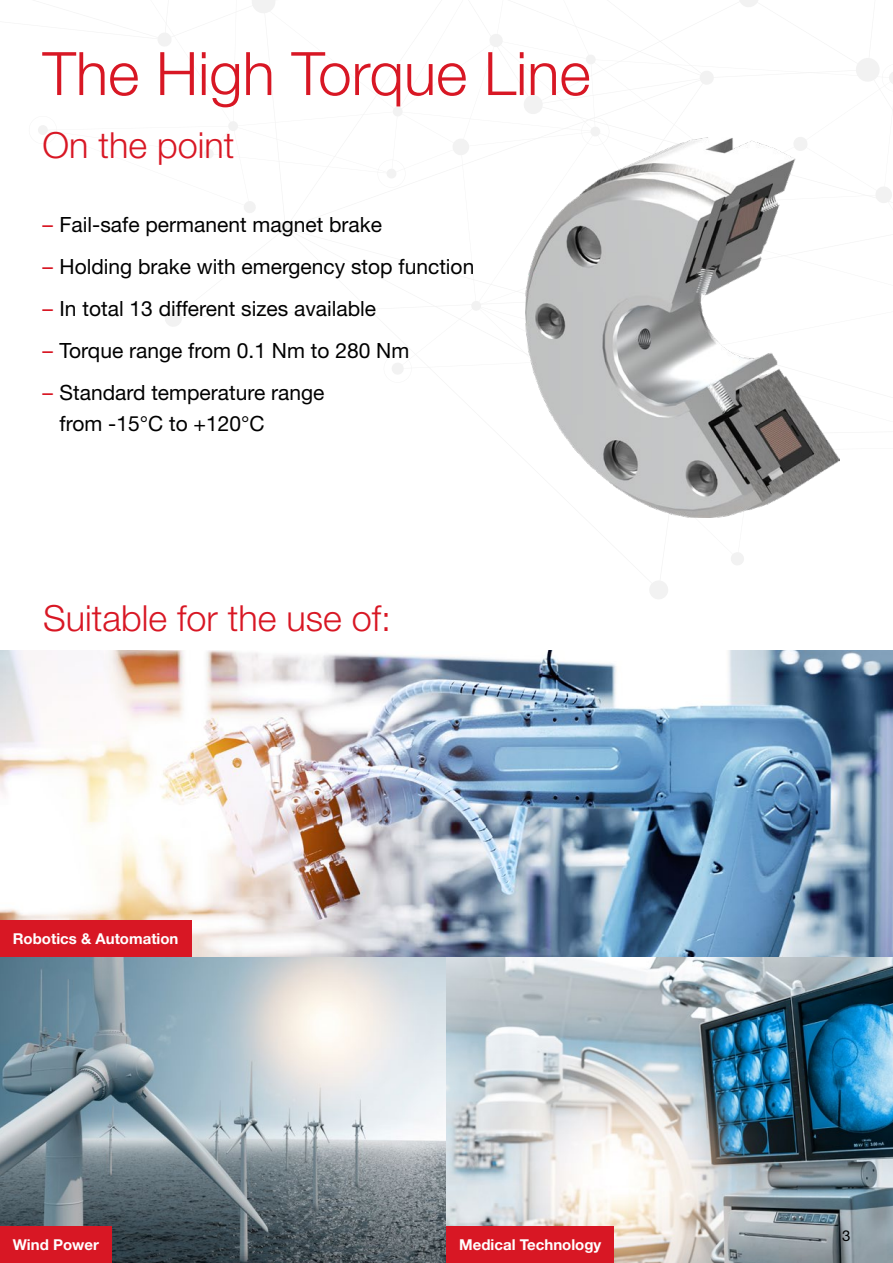
<style>
.page{position:relative;width:893px;height:1263px;background:#fff}
.page>*{position:absolute;margin:0;border:0;box-sizing:border-box;transform-origin:0 0}
.t1{font:300 60px "Helvetica Neue LT Pro";color:#d81724}
.t2{font:300 36px "Helvetica Neue LT Pro";color:#d81724}
.t3{font:21px/31.5px "Helvetica Neue LT Pro";color:#000}
.t4{font:700 15px "Helvetica Neue LT Pro";color:#fff}
.t5{font:15px "Helvetica Neue LT Pro";color:#000}
.s1{color:#d81724}
</style>
<div class="page">
<svg style="left:158px;top:0;width:735px;height:599px"></svg>
<svg style="left:581px;top:116px;width:30px;height:22px"></svg>
<svg style="left:377px;top:158px;width:30px;height:31px"></svg>
<svg style="left:38px;top:125px;width:10px;height:10px"></svg>
<svg style="left:383px;top:353px;width:31px;height:31px"></svg>
<svg style="left:881px;top:62px;width:12px;height:31px"></svg>
<img style="left:0;top:651px;width:893px;height:612px">
<div style="left:0;top:1227px;width:112px;height:36px;background:#d81724"></div>
<div style="left:0;top:921px;width:191px;height:36px;background:#d81724"></div>
<div style="left:446px;top:1227px;width:168px;height:36px;background:#d81724"></div>
<img style="left:525px;top:138px;width:315px;height:380px">
<h1 class="t1" style="left:43px;top:37px;width:550px">The High Torque Line</h1>
<h2 class="t2" style="left:43px;top:123px;width:194px">On the point</h2>
<p class="t3" style="left:43px;top:208px;width:341px"><span class="s1">–</span> Fail-safe permanent magnet brake</p>
<p class="t3" style="left:43px;top:250px;width:433px"><span class="s1">–</span> Holding brake with emergency stop function</p>
<p class="t3" style="left:43px;top:292px;width:335px"><span class="s1">–</span> In total 13 different sizes available</p>
<p class="t3" style="left:43px;top:334px;width:368px"><span class="s1">–</span> Torque range from 0.1 Nm to 280 Nm</p>
<p class="t3" style="left:60px;top:376px;width:266px;text-indent:-17px"><span class="s1">–</span> Standard temperature range from -15°C to +120°C</p>
<h2 class="t2" style="left:43px;top:596px;width:350px">Suitable for the use of:</h2>
<p class="t4" style="left:13px;top:929px;width:167px">Robotics &amp; Automation</p>
<p class="t4" style="left:13px;top:1235px;width:88px">Wind Power</p>
<p class="t4" style="left:459px;top:1235px;width:144px">Medical Technology</p>
<p class="t5" style="left:842px;top:1226px;width:10px">3</p>
</div>
